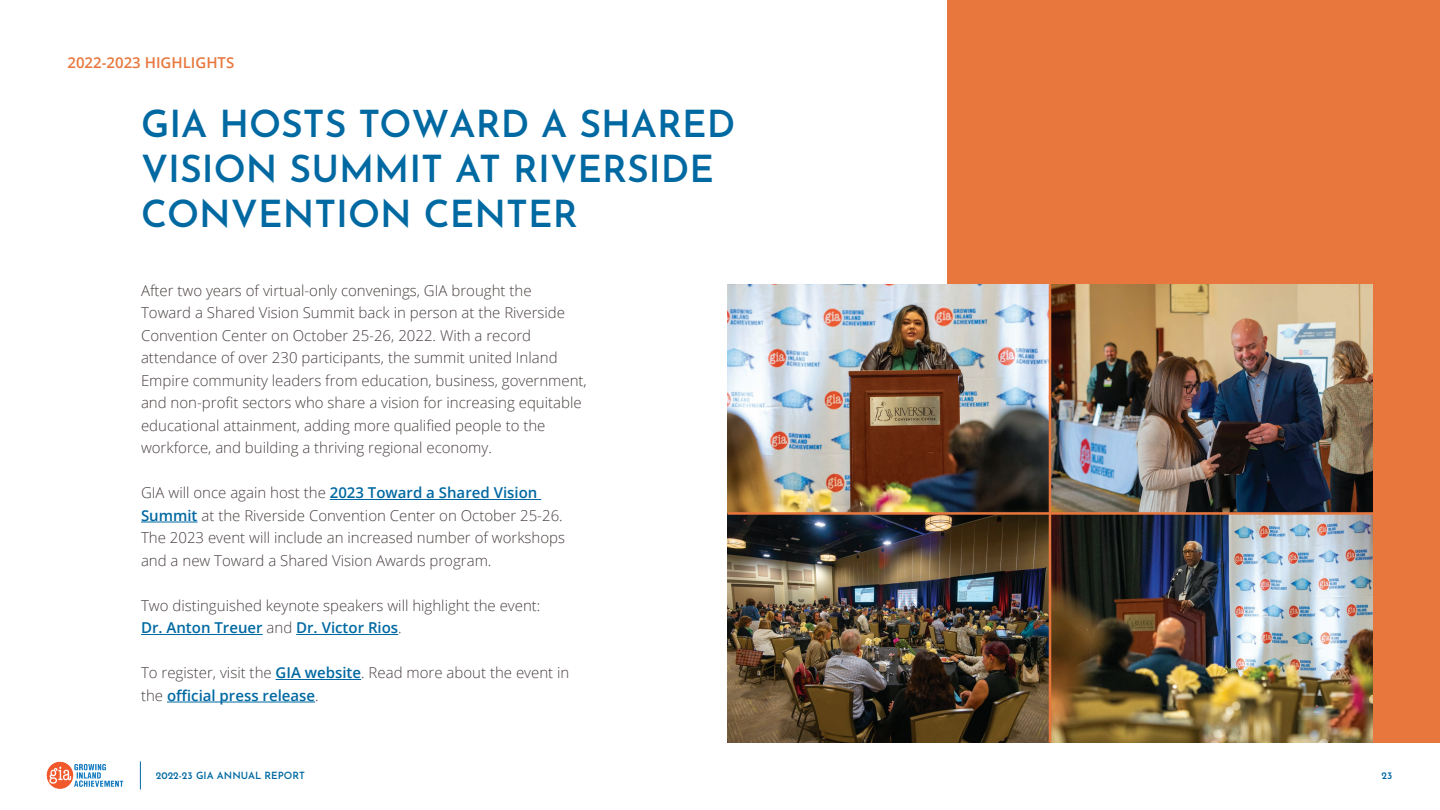
<style>
.page{position:relative;width:1440px;height:810px;background:#fff}
.page>*{position:absolute;margin:0;border:0;box-sizing:border-box;transform-origin:0 0}
.t1{font:100 37.5px/45px "Josefin Sans";color:#0069a2}
.t2{font:300 15px/22.5px "Open Sans";color:#4a4140}
.t3{font:600 15px "Open Sans";color:#e8773e}
.t4{font:100 10px "Josefin Sans";color:#0069a2}
.s1{font-weight:600;color:#0069a2}
</style>
<div class="page">
<img style="left:47px;top:761px;width:77px;height:28px">
<svg style="left:140px;top:761px;width:1px;height:28px"></svg>
<div style="left:948px;top:0;width:492px;height:742px;background:#e8773e"></div>
<img style="left:728px;top:284px;width:321px;height:228px">
<img style="left:1051px;top:515px;width:321px;height:227px">
<img style="left:1051px;top:284px;width:321px;height:228px">
<img style="left:728px;top:515px;width:321px;height:227px">
<hr style="left:330px;top:499px;width:211px;height:1px;background:#0069a2">
<hr style="left:141px;top:522px;width:57px;height:1px;background:#0069a2">
<hr style="left:141px;top:634px;width:122px;height:1px;background:#0069a2">
<hr style="left:296px;top:634px;width:102px;height:1px;background:#0069a2">
<hr style="left:276px;top:679px;width:85px;height:1px;background:#0069a2">
<hr style="left:167px;top:702px;width:148px;height:1px;background:#0069a2">
<hr style="left:728px;top:512px;width:646px;height:3px;background:#e8773e">
<p class="t3" style="left:68px;top:52px;width:168px">2022-2023 HIGHLIGHTS</p>
<h1 class="t1" style="left:141px;top:98px;width:596px">GIA HOSTS TOWARD A SHARED<br>VISION SUMMIT AT RIVERSIDE<br>CONVENTION CENTER</h1>
<p class="t2" style="left:141px;top:279px;width:447px">After two years of virtual-only convenings, GIA brought the<br>Toward a Shared Vision Summit back in person at the Riverside Convention Center on October 25-26, 2022. With a record attendance of over 230 participants, the summit united Inland Empire community leaders from education, business, government, and non-profit sectors who share a vision for increasing equitable educational attainment, adding more qualified people to the workforce, and building a thriving regional economy.</p>
<p class="t2" style="left:141px;top:481px;width:426px">GIA will once again host the <span class="s1">2023 Toward a Shared Vision Summit</span> at the Riverside Convention Center on October 25-26.<br>The 2023 event will include an increased number of workshops and a new Toward a Shared Vision Awards program.</p>
<p class="t2" style="left:141px;top:594px;width:401px">Two distinguished keynote speakers will highlight the event:<br><span class="s1">Dr. Anton Treuer</span> and <span class="s1">Dr. Victor Rios</span>.</p>
<p class="t2" style="left:141px;top:661px;width:430px">To register, visit the <span class="s1">GIA website</span>. Read more about the event in the <span class="s1">official press release</span>.</p>
<p class="t4" style="left:156px;top:768px;width:151px">2022-23 GIA ANNUAL REPORT</p>
<p class="t4" style="left:1382px;top:768px;width:12px">23</p>
</div>
